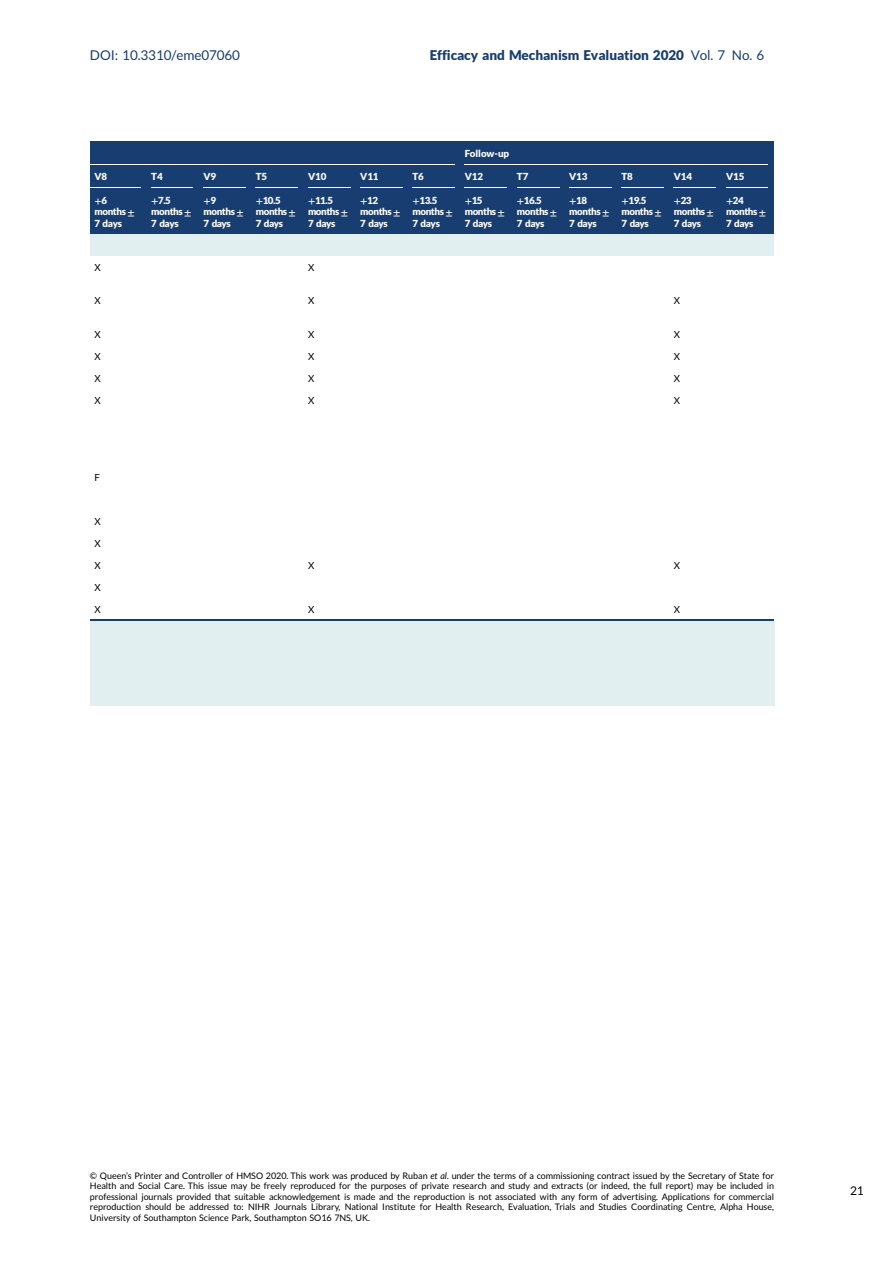
<style>
.page{position:relative;width:893px;height:1263px;background:#fff}
.page>*{position:absolute;margin:0;border:0;box-sizing:border-box;transform-origin:0 0}
.t1{font:13.5px "Adv T Tfac 587 ca.B";color:#183e71}
.t2{font:13.5px "Adv T Ta 9 c 1 b 374";color:#183e71}
.t3{font:12px "Adv T Ta 9 c 1 b 374";color:#000}
.t4{font:9.75px/11.6px "Adv T Tfac 587 ca.B";letter-spacing:-.035em;color:#fff}
.t5{font:9.75px "Adv T Ta 9 c 1 b 374";color:#000}
.t6{font:9.75px "Adv T Tfac 587 ca.B";color:#fff}
.t7{font:9.75px "Adv TT8 b 40 f 9 c 2.B";color:#fff}
.t8{font:9px/10.5px "Adv T Ta 9 c 1 b 374";color:#000;text-align:justify}
.s1{font-family:"Adv T Ta 9 c 1 b 374"}
.s2{font-family:"Adv T Tfac 587 ca.B"}
.s3{font-family:"Adv TT8 b 40 f 9 c 2.B"}
.s4{font-style:inherit}
.s5{font-family:"Adv T Teb 5 f 0 e 55.I"}
</style>
<div class="page">
<div style="left:0;top:141px;width:465px;height:23px;background:#183e71"></div>
<div style="left:454px;top:141px;width:320px;height:23px;background:#183e71"></div>
<div style="left:90px;top:164px;width:61px;height:24px;background:#183e71"></div>
<div style="left:141px;top:164px;width:62px;height:24px;background:#183e71"></div>
<div style="left:193px;top:164px;width:63px;height:24px;background:#183e71"></div>
<div style="left:246px;top:164px;width:62px;height:24px;background:#183e71"></div>
<div style="left:298px;top:164px;width:62px;height:24px;background:#183e71"></div>
<div style="left:350px;top:164px;width:62px;height:24px;background:#183e71"></div>
<div style="left:402px;top:164px;width:63px;height:24px;background:#183e71"></div>
<div style="left:454px;top:164px;width:63px;height:24px;background:#183e71"></div>
<div style="left:507px;top:164px;width:62px;height:24px;background:#183e71"></div>
<div style="left:559px;top:164px;width:62px;height:24px;background:#183e71"></div>
<div style="left:611px;top:164px;width:63px;height:24px;background:#183e71"></div>
<div style="left:663px;top:164px;width:63px;height:24px;background:#183e71"></div>
<div style="left:716px;top:164px;width:58px;height:24px;background:#183e71"></div>
<div style="left:90px;top:188px;width:61px;height:46px;background:#183e71"></div>
<div style="left:141px;top:188px;width:62px;height:46px;background:#183e71"></div>
<div style="left:193px;top:188px;width:63px;height:46px;background:#183e71"></div>
<div style="left:246px;top:188px;width:62px;height:46px;background:#183e71"></div>
<div style="left:298px;top:188px;width:62px;height:46px;background:#183e71"></div>
<div style="left:350px;top:188px;width:62px;height:46px;background:#183e71"></div>
<div style="left:402px;top:188px;width:63px;height:46px;background:#183e71"></div>
<div style="left:454px;top:188px;width:63px;height:46px;background:#183e71"></div>
<div style="left:507px;top:188px;width:62px;height:46px;background:#183e71"></div>
<div style="left:559px;top:188px;width:62px;height:46px;background:#183e71"></div>
<div style="left:611px;top:188px;width:63px;height:46px;background:#183e71"></div>
<div style="left:663px;top:188px;width:63px;height:46px;background:#183e71"></div>
<div style="left:716px;top:188px;width:58px;height:46px;background:#183e71"></div>
<div style="left:0;top:234px;width:774px;height:22px;background:#e1eff0"></div>
<hr style="left:0;top:620px;width:774px;height:1px;background:#183e71">
<hr style="left:0;top:164px;width:454px;height:1px;background:#fff">
<hr style="left:465px;top:164px;width:303px;height:1px;background:#fff">
<hr style="left:90px;top:187px;width:51px;height:1px;background:#fff">
<hr style="left:151px;top:187px;width:42px;height:1px;background:#fff">
<hr style="left:203px;top:187px;width:43px;height:1px;background:#fff">
<hr style="left:256px;top:187px;width:42px;height:1px;background:#fff">
<hr style="left:308px;top:187px;width:42px;height:1px;background:#fff">
<hr style="left:360px;top:187px;width:42px;height:1px;background:#fff">
<hr style="left:412px;top:187px;width:42px;height:1px;background:#fff">
<hr style="left:465px;top:187px;width:42px;height:1px;background:#fff">
<hr style="left:517px;top:187px;width:42px;height:1px;background:#fff">
<hr style="left:569px;top:187px;width:42px;height:1px;background:#fff">
<hr style="left:621px;top:187px;width:42px;height:1px;background:#fff">
<hr style="left:674px;top:187px;width:42px;height:1px;background:#fff">
<hr style="left:726px;top:187px;width:42px;height:1px;background:#fff">
<div style="left:0;top:621px;width:774px;height:27px;background:#e1eff0"></div>
<div style="left:0;top:644px;width:774px;height:27px;background:#e1eff0"></div>
<div style="left:0;top:667px;width:774px;height:27px;background:#e1eff0"></div>
<div style="left:0;top:678px;width:774px;height:28px;background:#e1eff0"></div>
<div style="left:0;top:108px;width:90px;height:1063px;background:#fff"></div>
<h1 class="t2" style="left:90px;top:50px;width:151px">DOI: 10.3310/eme07060</h1>
<h1 class="t1" style="left:430px;top:50px;width:336px">Efficacy and Mechanism Evaluation 2020 <span class="s1">Vol. 7 No. 6</span></h1>
<p class="t6" style="left:465px;top:150px;width:46px">Follow-up</p>
<p class="t4" style="left:94px;top:172px;width:14px">V8</p>
<p class="t4" style="left:151px;top:172px;width:13px">T4</p>
<p class="t4" style="left:203px;top:172px;width:14px">V9</p>
<p class="t4" style="left:256px;top:172px;width:13px">T5</p>
<p class="t4" style="left:308px;top:172px;width:20px">V10</p>
<p class="t4" style="left:360px;top:172px;width:20px">V11</p>
<p class="t4" style="left:412px;top:172px;width:13px">T6</p>
<p class="t4" style="left:465px;top:172px;width:20px">V12</p>
<p class="t4" style="left:517px;top:172px;width:13px">T7</p>
<p class="t4" style="left:569px;top:172px;width:20px">V13</p>
<p class="t4" style="left:621px;top:172px;width:13px">T8</p>
<p class="t4" style="left:674px;top:172px;width:20px">V14</p>
<p class="t4" style="left:726px;top:172px;width:20px">V15</p>
<p class="t7" style="left:94px;top:194px;width:14px">+<span class="s2">6</span></p>
<p class="t4" style="left:94px;top:207px;width:42px">months <span class="s3">±<br></span>7 days</p>
<p class="t4" style="left:151px;top:195px;width:42px"><span class="s3">+</span>7.5 months <span class="s3">±<br></span>7 days</p>
<p class="t7" style="left:203px;top:194px;width:14px">+<span class="s2">9</span></p>
<p class="t4" style="left:203px;top:207px;width:42px">months <span class="s3">±<br></span>7 days</p>
<p class="t4" style="left:256px;top:195px;width:42px"><span class="s3">+</span>10.5 months <span class="s3">±<br></span>7 days</p>
<p class="t4" style="left:308px;top:195px;width:42px"><span class="s3">+</span>11.5 months <span class="s3">±<br></span>7 days</p>
<p class="t4" style="left:360px;top:195px;width:42px"><span class="s3">+</span>12 months <span class="s3">±<br></span>7 days</p>
<p class="t4" style="left:412px;top:195px;width:42px"><span class="s3">+</span>13.5 months <span class="s3">±<br></span>7 days</p>
<p class="t4" style="left:465px;top:195px;width:42px"><span class="s3">+</span>15 months <span class="s3">±<br></span>7 days</p>
<p class="t4" style="left:517px;top:195px;width:42px"><span class="s3">+</span>16.5 months <span class="s3">±<br></span>7 days</p>
<p class="t4" style="left:569px;top:195px;width:42px"><span class="s3">+</span>18 months <span class="s3">±<br></span>7 days</p>
<p class="t4" style="left:621px;top:195px;width:42px"><span class="s3">+</span>19.5 months <span class="s3">±<br></span>7 days</p>
<p class="t4" style="left:674px;top:195px;width:42px"><span class="s3">+</span>23 months <span class="s3">±<br></span>7 days</p>
<p class="t4" style="left:726px;top:195px;width:42px"><span class="s3">+</span>24 months <span class="s3">±<br></span>7 days</p>
<p class="t5" style="left:94px;top:263px;width:8px">X</p>
<p class="t5" style="left:308px;top:263px;width:8px">X</p>
<p class="t5" style="left:94px;top:297px;width:8px">X</p>
<p class="t5" style="left:308px;top:297px;width:8px">X</p>
<p class="t5" style="left:674px;top:297px;width:8px">X</p>
<p class="t5" style="left:94px;top:330px;width:8px">X</p>
<p class="t5" style="left:308px;top:330px;width:8px">X</p>
<p class="t5" style="left:674px;top:330px;width:8px">X</p>
<p class="t5" style="left:94px;top:352px;width:8px">X</p>
<p class="t5" style="left:308px;top:352px;width:8px">X</p>
<p class="t5" style="left:674px;top:352px;width:8px">X</p>
<p class="t5" style="left:94px;top:374px;width:8px">X</p>
<p class="t5" style="left:308px;top:374px;width:8px">X</p>
<p class="t5" style="left:674px;top:374px;width:8px">X</p>
<p class="t5" style="left:94px;top:396px;width:8px">X</p>
<p class="t5" style="left:308px;top:396px;width:8px">X</p>
<p class="t5" style="left:674px;top:396px;width:8px">X</p>
<p class="t5" style="left:94px;top:474px;width:7px">F</p>
<p class="t5" style="left:94px;top:518px;width:8px">X</p>
<p class="t5" style="left:94px;top:540px;width:8px">X</p>
<p class="t5" style="left:94px;top:562px;width:8px">X</p>
<p class="t5" style="left:308px;top:562px;width:8px">X</p>
<p class="t5" style="left:674px;top:562px;width:8px">X</p>
<p class="t5" style="left:94px;top:584px;width:8px">X</p>
<p class="t5" style="left:94px;top:605px;width:8px">X</p>
<p class="t5" style="left:308px;top:605px;width:8px">X</p>
<p class="t5" style="left:674px;top:605px;width:8px">X</p>
<p class="t8" style="left:90px;top:1171px;width:686px">© Queen<span class="s4">’</span>s Printer and Controller of HMSO 2020. This work was produced by Ruban <span class="s5">et al.</span> under the terms of a commissioning contract issued by the Secretary of State for Health and Social Care. This issue may be freely reproduced for the purposes of private research and study and extracts (or indeed, the full report) may be included in professional journals provided that suitable acknowledgement is made and the reproduction is not associated with any form of advertising. Applications for commercial reproduction should be addressed to: NIHR Journals Library, National Institute for Health Research, Evaluation, Trials and Studies Coordinating Centre, Alpha House, University of Southampton Science Park, Southampton SO16 7NS, UK.</p>
<h2 class="t3" style="left:850px;top:1186px;width:15px">21</h2>
</div>
